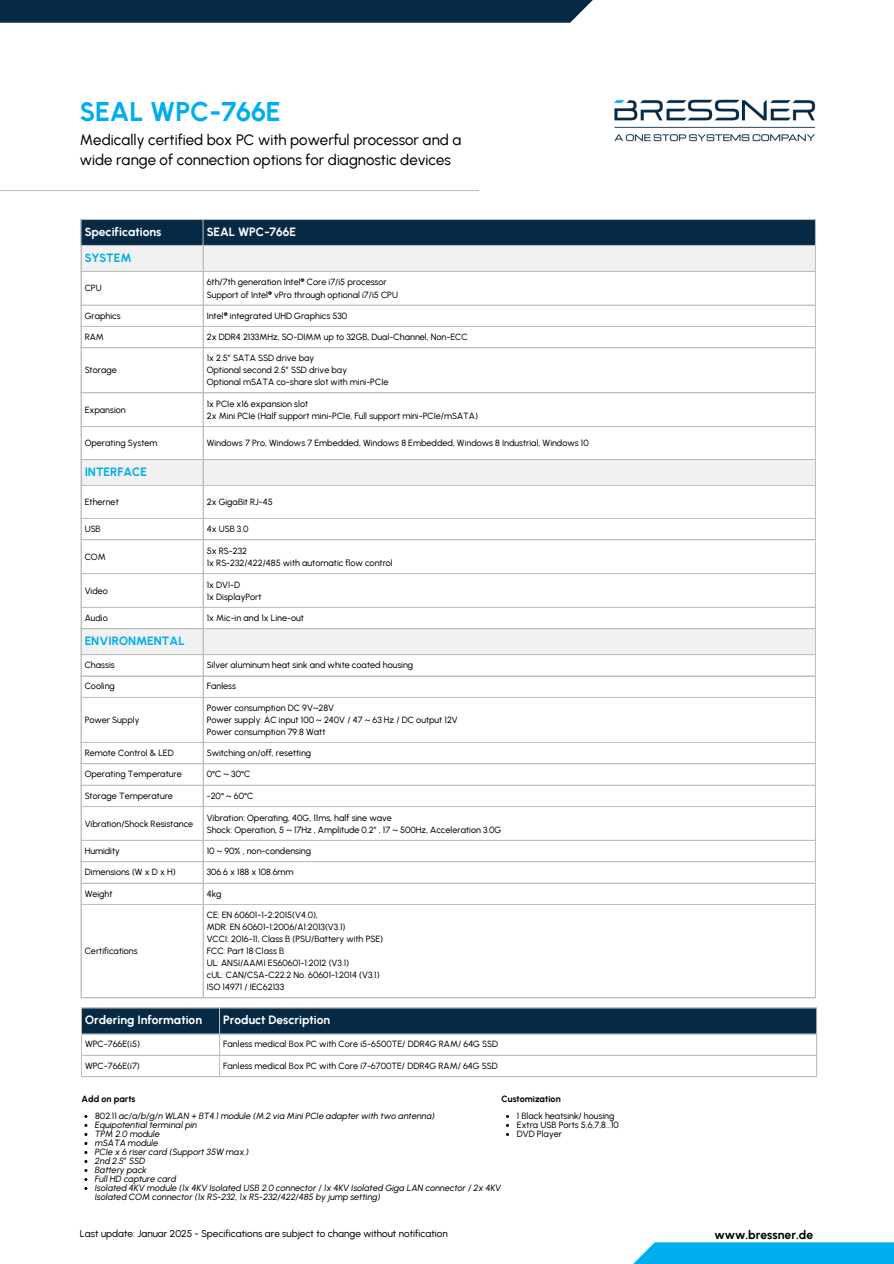
<style>
.page{position:relative;width:894px;height:1264px;background:#fff}
.page>*{position:absolute;margin:0;border:0;box-sizing:border-box;transform-origin:0 0}
.t1{font:700 27px "Urbanist";color:#00aeef}
.t2{font:15px/20.2px "Urbanist";color:#000}
.t3{font:700 12.15px "Urbanist";color:#000}
.t4{font:700 12px "Urbanist";color:#fff}
.t5{font:700 12px "Urbanist";color:#00aeef}
.t6{font:9.9px "Urbanist";color:#000}
.t7{font:9px "Urbanist";color:#000}
.t8{font:italic 9px/9px "Urbanist";color:#000}
.t9{font:700 9px "Urbanist";color:#000}
.s1{font-style:normal}
</style>
<div class="page">
<div style="left:619px;top:1242px;width:274px;height:21px;background:#00aeef"></div>
<img style="left:614px;top:99px;width:202px;height:43px">
<div style="left:0;top:0;width:605px;height:23px;background:#062a45"></div>
<hr style="left:0;top:190px;width:479px;height:1px;background:#bfc1c0">
<svg style="left:82px;top:220px;width:732px;height:25px;background:#062a45"></svg>
<svg style="left:82px;top:246px;width:732px;height:408px"></svg>
<hr style="left:81px;top:220px;width:1px;height:777px;background:#bfc1c0">
<hr style="left:203px;top:220px;width:1px;height:777px;background:#bfc1c0">
<hr style="left:814px;top:220px;width:1px;height:777px;background:#bfc1c0">
<hr style="left:81px;top:219px;width:734px;height:1px;background:#bfc1c0">
<hr style="left:81px;top:245px;width:734px;height:1px;background:#bfc1c0">
<hr style="left:81px;top:271px;width:734px;height:1px;background:#bfc1c0">
<hr style="left:81px;top:305px;width:734px;height:1px;background:#bfc1c0">
<hr style="left:81px;top:326px;width:734px;height:1px;background:#bfc1c0">
<hr style="left:81px;top:347px;width:734px;height:1px;background:#bfc1c0">
<hr style="left:81px;top:392px;width:734px;height:1px;background:#bfc1c0">
<hr style="left:81px;top:426px;width:734px;height:1px;background:#bfc1c0">
<hr style="left:81px;top:459px;width:734px;height:1px;background:#bfc1c0">
<hr style="left:81px;top:485px;width:734px;height:1px;background:#bfc1c0">
<hr style="left:81px;top:518px;width:734px;height:1px;background:#bfc1c0">
<hr style="left:81px;top:539px;width:734px;height:1px;background:#bfc1c0">
<hr style="left:81px;top:573px;width:734px;height:1px;background:#bfc1c0">
<hr style="left:81px;top:607px;width:734px;height:1px;background:#bfc1c0">
<hr style="left:81px;top:628px;width:734px;height:1px;background:#bfc1c0">
<hr style="left:81px;top:654px;width:734px;height:1px;background:#bfc1c0">
<hr style="left:81px;top:675px;width:734px;height:1px;background:#bfc1c0">
<hr style="left:81px;top:697px;width:734px;height:1px;background:#bfc1c0">
<hr style="left:81px;top:742px;width:734px;height:1px;background:#bfc1c0">
<hr style="left:81px;top:763px;width:734px;height:1px;background:#bfc1c0">
<hr style="left:81px;top:785px;width:734px;height:1px;background:#bfc1c0">
<hr style="left:81px;top:806px;width:734px;height:1px;background:#bfc1c0">
<hr style="left:81px;top:840px;width:734px;height:1px;background:#bfc1c0">
<hr style="left:81px;top:861px;width:734px;height:1px;background:#bfc1c0">
<hr style="left:81px;top:882px;width:734px;height:1px;background:#bfc1c0">
<hr style="left:81px;top:904px;width:734px;height:1px;background:#bfc1c0">
<hr style="left:81px;top:997px;width:734px;height:1px;background:#bfc1c0">
<div style="left:82px;top:1008px;width:734px;height:25px;background:#062a45"></div>
<hr style="left:81px;top:1008px;width:1px;height:68px;background:#bfc1c0">
<hr style="left:219px;top:1008px;width:1px;height:68px;background:#bfc1c0">
<hr style="left:816px;top:1008px;width:1px;height:68px;background:#bfc1c0">
<hr style="left:81px;top:1007px;width:735px;height:1px;background:#bfc1c0">
<hr style="left:81px;top:1033px;width:735px;height:1px;background:#bfc1c0">
<hr style="left:81px;top:1055px;width:735px;height:1px;background:#bfc1c0">
<hr style="left:81px;top:1076px;width:735px;height:1px;background:#bfc1c0">
<p class="t1" style="left:80px;top:96px;width:202px">SEAL WPC-766E</p>
<p class="t2" style="left:80px;top:129px;width:383px">Medically certified box PC with powerful processor and a wide range of connection options for diagnostic devices</p>
<p class="t4" style="left:85px;top:224px;width:78px">Specifications</p>
<p class="t4" style="left:207px;top:224px;width:91px">SEAL WPC-766E</p>
<p class="t5" style="left:85px;top:250px;width:48px">SYSTEM</p>
<p class="t7" style="left:85px;top:283px;width:19px">CPU</p>
<p class="t7" style="left:207px;top:277px;width:181px">6th/7th generation Intel® Core i7/i5 processor</p>
<p class="t7" style="left:207px;top:289px;width:193px">Support of Intel® vPro through optional i7/i5 CPU</p>
<p class="t7" style="left:85px;top:310px;width:37px">Graphics</p>
<p class="t7" style="left:207px;top:310px;width:142px">Intel® integrated UHD Graphics 530</p>
<p class="t7" style="left:85px;top:331px;width:21px">RAM</p>
<p class="t7" style="left:207px;top:331px;width:262px">2x DDR4 2133MHz, SO-DIMM up to 32GB, Dual-Channel, Non-ECC</p>
<p class="t7" style="left:85px;top:365px;width:34px">Storage</p>
<p class="t7" style="left:207px;top:353px;width:109px">1x 2.5” SATA SSD drive bay</p>
<p class="t7" style="left:207px;top:365px;width:142px">Optional second 2.5” SSD drive bay</p>
<p class="t7" style="left:207px;top:377px;width:183px">Optional mSATA co-share slot with mini-PCIe</p>
<p class="t7" style="left:85px;top:404px;width:42px">Expansion</p>
<p class="t7" style="left:207px;top:398px;width:103px">1x PCIe x16 expansion slot</p>
<p class="t7" style="left:207px;top:410px;width:273px">2x Mini PCIe (Half support mini-PCIe, Full support mini-PCIe/mSATA)</p>
<p class="t7" style="left:85px;top:437px;width:74px">Operating System</p>
<p class="t7" style="left:207px;top:437px;width:383px">Windows 7 Pro, Windows 7 Embedded, Windows 8 Embedded, Windows 8 Industrial, Windows 10</p>
<p class="t5" style="left:85px;top:464px;width:64px">INTERFACE</p>
<p class="t7" style="left:85px;top:496px;width:36px">Ethernet</p>
<p class="t7" style="left:207px;top:496px;width:68px">2x GigaBit RJ-45</p>
<p class="t7" style="left:85px;top:523px;width:17px">USB</p>
<p class="t7" style="left:207px;top:523px;width:43px">4x USB 3.0</p>
<p class="t7" style="left:85px;top:551px;width:23px">COM</p>
<p class="t7" style="left:207px;top:545px;width:42px">5x RS-232</p>
<p class="t7" style="left:207px;top:557px;width:187px">1x RS-232/422/485 with automatic flow control</p>
<p class="t7" style="left:85px;top:585px;width:25px">Video</p>
<p class="t7" style="left:207px;top:579px;width:35px">1x DVI-D</p>
<p class="t7" style="left:207px;top:591px;width:56px">1x DisplayPort</p>
<p class="t7" style="left:85px;top:612px;width:25px">Audio</p>
<p class="t7" style="left:207px;top:612px;width:99px">1x Mic-in and 1x Line-out</p>
<p class="t5" style="left:85px;top:633px;width:101px">ENVIRONMENTAL</p>
<p class="t7" style="left:85px;top:659px;width:31px">Chassis</p>
<p class="t7" style="left:207px;top:659px;width:208px">Silver aluminum heat sink and white coated housing</p>
<p class="t7" style="left:85px;top:681px;width:32px">Cooling</p>
<p class="t7" style="left:207px;top:681px;width:31px">Fanless</p>
<p class="t7" style="left:85px;top:714px;width:56px">Power Supply</p>
<p class="t7" style="left:207px;top:702px;width:129px">Power consumption DC 9V~28V</p>
<p class="t7" style="left:207px;top:714px;width:252px">Power supply: AC input 100 ~ 240V / 47 ~ 63 Hz / DC output 12V</p>
<p class="t7" style="left:207px;top:726px;width:120px">Power consumption 79.8 Watt</p>
<p class="t7" style="left:85px;top:747px;width:91px">Remote Control &amp; LED</p>
<p class="t7" style="left:207px;top:747px;width:106px">Switching on/off, resetting</p>
<p class="t7" style="left:85px;top:768px;width:99px">Operating Temperature</p>
<p class="t7" style="left:207px;top:768px;width:45px">0°C ~ 30°C</p>
<p class="t7" style="left:85px;top:790px;width:90px">Storage Temperature</p>
<p class="t7" style="left:207px;top:790px;width:48px">-20° ~ 60°C</p>
<p class="t7" style="left:85px;top:818px;width:110px">Vibration/Shock Resistance</p>
<p class="t7" style="left:207px;top:812px;width:187px">Vibration: Operating, 40G, 11ms, half sine wave</p>
<p class="t7" style="left:207px;top:824px;width:296px">Shock: Operation, 5 ~ 17Hz , Amplitude 0.2” , 17 ~ 500Hz, Acceleration 3.0G</p>
<p class="t7" style="left:85px;top:845px;width:37px">Humidity</p>
<p class="t7" style="left:207px;top:845px;width:106px">10 ~ 90% , non-condensing</p>
<p class="t7" style="left:85px;top:866px;width:93px">Dimensions (W x D x H)</p>
<p class="t7" style="left:207px;top:866px;width:88px">306.6 x 188 x 108.6mm</p>
<p class="t7" style="left:85px;top:888px;width:29px">Weight</p>
<p class="t7" style="left:207px;top:888px;width:16px">4kg</p>
<p class="t7" style="left:85px;top:945px;width:54px">Certifications</p>
<p class="t7" style="left:207px;top:909px;width:113px">CE: EN 60601-1-2:2015(V4.0),</p>
<p class="t7" style="left:207px;top:921px;width:140px">MDR: EN 60601-1:2006/A1:2013(V3.1)</p>
<p class="t7" style="left:207px;top:933px;width:178px">VCCI: 2016-11, Class B (PSU/Battery with PSE)</p>
<p class="t7" style="left:207px;top:945px;width:79px">FCC: Part 18 Class B</p>
<p class="t7" style="left:207px;top:957px;width:144px">UL: ANSI/AAMI ES60601-1:2012 (V3.1)</p>
<p class="t7" style="left:207px;top:969px;width:174px">cUL: CAN/CSA-C22.2 No. 60601-1:2014 (V3.1)</p>
<p class="t7" style="left:207px;top:981px;width:79px">ISO 14971 / IEC62133</p>
<p class="t4" style="left:85px;top:1013px;width:118px">Ordering Information</p>
<p class="t4" style="left:223px;top:1013px;width:109px">Product Description</p>
<p class="t7" style="left:85px;top:1038px;width:56px">WPC-766E(i5)</p>
<p class="t7" style="left:223px;top:1038px;width:276px">Fanless medical Box PC with Core i5-6500TE/ DDR4G RAM/ 64G SSD</p>
<p class="t7" style="left:85px;top:1060px;width:56px">WPC-766E(i7)</p>
<p class="t7" style="left:223px;top:1060px;width:276px">Fanless medical Box PC with Core i7-6700TE/ DDR4G RAM/ 64G SSD</p>
<p class="t9" style="left:82px;top:1093px;width:55px">Add on parts</p>
<p class="t9" style="left:501px;top:1093px;width:61px">Customization</p>
<p class="t7" style="left:516px;top:1110px;width:99px">1 Black heatsink/ housing</p>
<p class="t7" style="left:516px;top:1119px;width:104px">Extra USB Ports 5,6,7,8...10</p>
<p class="t7" style="left:516px;top:1128px;width:47px">DVD Player</p>
<h4 class="t8" style="left:95px;top:1111px;width:341px"><span class="s1">802.11</span> ac/a/b/g/n WLAN + BT4.1 module (M.2 via Mini PCIe adapter with two antenna)</h4>
<h4 class="t8" style="left:95px;top:1120px;width:104px">Equipotential terminal pin</h4>
<p class="t8" style="left:95px;top:1129px;width:66px">TPM 2.0 module</p>
<p class="t8" style="left:95px;top:1138px;width:65px">mSATA module</p>
<p class="t8" style="left:95px;top:1147px;width:155px">PCIe x 6 riser card (Support 35W max.)</p>
<p class="t8" style="left:95px;top:1156px;width:52px">2nd 2.5” SSD</p>
<p class="t8" style="left:95px;top:1165px;width:53px">Battery pack</p>
<p class="t8" style="left:95px;top:1174px;width:83px">Full HD capture card</p>
<p class="t8" style="left:95px;top:1183px;width:407px">Isolated 4KV module (1x 4KV Isolated USB 2.0 connector / 1x 4KV Isolated Giga LAN connector / 2x 4KV<br>Isolated COM connector (1x RS-232, 1x RS-232/422/485 by jump setting)</p>
<h1 class="t6" style="left:80px;top:1227px;width:369px">Last update: Januar 2025 - Specifications are subject to change without notification</h1>
<h2 class="t3" style="left:714px;top:1227px;width:100px">www.bressner.de</h2>
</div>
